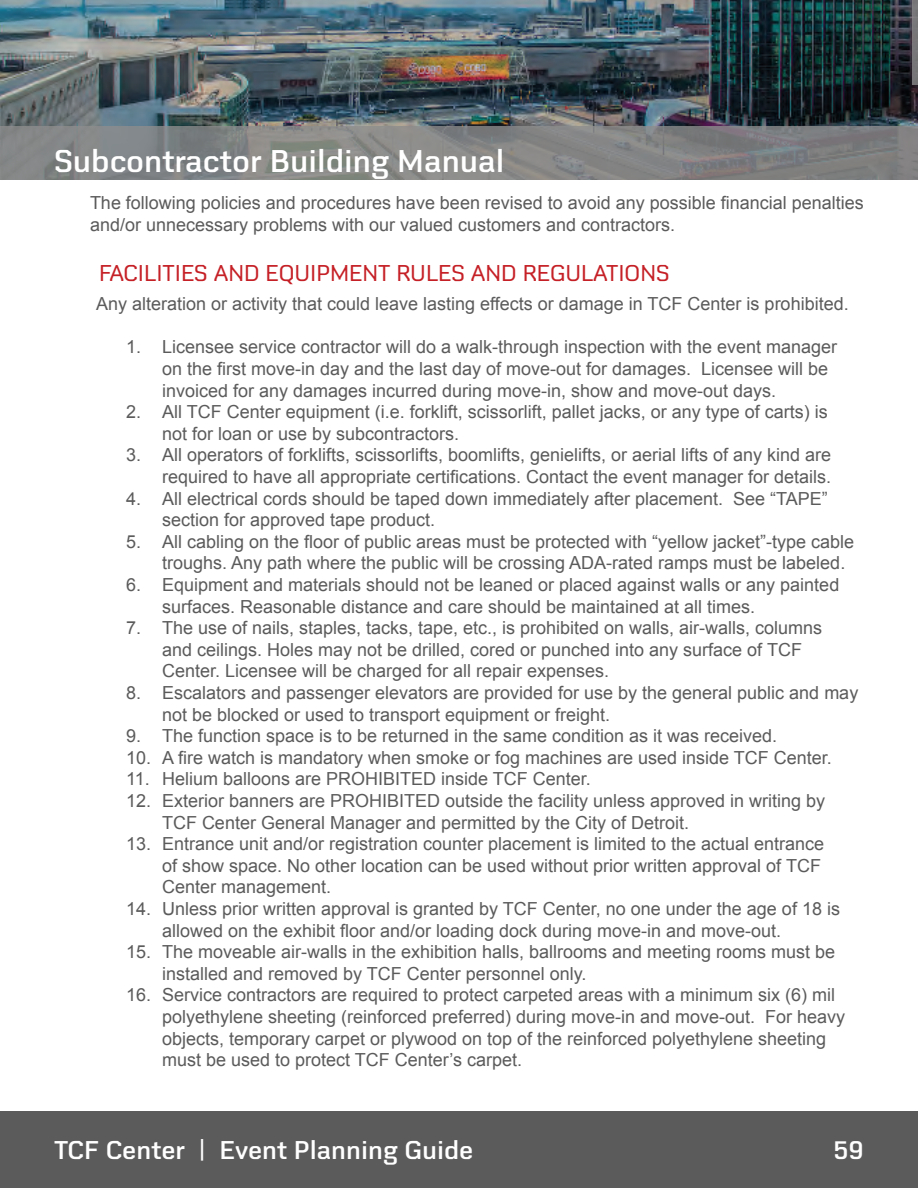
<style>
.page{position:relative;width:918px;height:1188px;background:#fff}
.page>*{position:absolute;margin:0;border:0;box-sizing:border-box;transform-origin:0 0}
.t1{font:600 33px "Agita";color:#fff}
.t2{font:600 27px "Agita";color:#fff}
.t3{font:24px "Agita";color:#c52026}
.t4{font:18px/21.6px "Arial";color:#5a5b5a}
</style>
<div class="page">
<img style="left:0;top:0;width:918px;height:126px">
<svg style="left:0;top:126px;width:918px;height:54px;background:#828383"></svg>
<div style="left:0;top:1111px;width:918px;height:77px;background:#5a5b5a"></div>
<div style="left:912px;top:0;width:6px;height:84px;background:#787678"></div>
<h1 class="t1" style="left:54px;top:144px;width:452px">Subcontractor Building Manual</h1>
<p class="t4" style="left:90px;top:192px;width:775px">The following policies and procedures have been revised to avoid any possible financial penalties and/or unnecessary problems with our valued customers and contractors.</p>
<h3 class="t3" style="left:99px;top:261px;width:572px">FACILITIES AND EQUIPMENT RULES AND REGULATIONS</h3>
<p class="t4" style="left:96px;top:293px;width:754px">Any alteration or activity that could leave lasting effects or damage in TCF Center is prohibited.</p>
<p class="t4" style="left:162px;top:336px;width:677px;text-indent:-36px">1. Licensee service contractor will do a walk-through inspection with the event manager on the first move-in day and the last day of move-out for damages. Licensee will be invoiced for any damages incurred during move-in, show and move-out days.</p>
<p class="t4" style="left:162px;top:401px;width:667px;text-indent:-36px">2. All TCF Center equipment (i.e. forklift, scissorlift, pallet jacks, or any type of carts) is not for loan or use by subcontractors.</p>
<p class="t4" style="left:126px;top:444px;width:707px;text-align:right">3. All operators of forklifts, scissorlifts, boomlifts, genielifts, or aerial lifts of any kind are required to have all appropriate certifications. Contact the event manager for details.</p>
<p class="t4" style="left:162px;top:488px;width:667px;text-indent:-36px">4. All electrical cords should be taped down immediately after placement. See “TAPE” section for approved tape product.</p>
<p class="t4" style="left:162px;top:531px;width:694px;text-indent:-36px">5. All cabling on the floor of public areas must be protected with “yellow jacket”-type cable troughs. Any path where the public will be crossing ADA-rated ramps must be labeled.</p>
<p class="t4" style="left:162px;top:574px;width:679px;text-indent:-36px">6. Equipment and materials should not be leaned or placed against walls or any painted surfaces. Reasonable distance and care should be maintained at all times.</p>
<p class="t4" style="left:162px;top:617px;width:662px;text-indent:-36px">7. The use of nails, staples, tacks, tape, etc., is prohibited on walls, air-walls, columns and ceilings. Holes may not be drilled, cored or punched into any surface of TCF<br>Center. Licensee will be charged for all repair expenses.</p>
<p class="t4" style="left:162px;top:682px;width:698px;text-indent:-36px">8. Escalators and passenger elevators are provided for use by the general public and may not be blocked or used to transport equipment or freight.</p>
<p class="t4" style="left:126px;top:725px;width:653px">9. The function space is to be returned in the same condition as it was received.</p>
<p class="t4" style="left:126px;top:747px;width:707px">10. A fire watch is mandatory when smoke or fog machines are used inside TCF Center.</p>
<p class="t4" style="left:126px;top:768px;width:466px">11. Helium balloons are PROHIBITED inside TCF Center.</p>
<p class="t4" style="left:162px;top:790px;width:665px;text-indent:-36px">12. Exterior banners are PROHIBITED outside the facility unless approved in writing by<br>TCF Center General Manager and permitted by the City of Detroit.</p>
<p class="t4" style="left:162px;top:833px;width:664px;text-indent:-36px">13. Entrance unit and/or registration counter placement is limited to the actual entrance of show space. No other location can be used without prior written approval of TCF<br>Center management.</p>
<p class="t4" style="left:162px;top:898px;width:680px;text-indent:-36px">14. Unless prior written approval is granted by TCF Center, no one under the age of 18 is allowed on the exhibit floor and/or loading dock during move-in and move-out.</p>
<p class="t4" style="left:162px;top:941px;width:675px;text-indent:-36px">15. The moveable air-walls in the exhibition halls, ballrooms and meeting rooms must be installed and removed by TCF Center personnel only.</p>
<p class="t4" style="left:162px;top:984px;width:685px;text-indent:-36px">16. Service contractors are required to protect carpeted areas with a minimum six (6) mil polyethylene sheeting (reinforced preferred) during move-in and move-out. For heavy objects, temporary carpet or plywood on top of the reinforced polyethylene sheeting must be used to protect TCF Center’s carpet.</p>
<h2 class="t2" style="left:54px;top:1136px;width:421px">TCF Center | Event Planning Guide</h2>
<h2 class="t2" style="left:833px;top:1136px;width:32px">59</h2>
</div>
